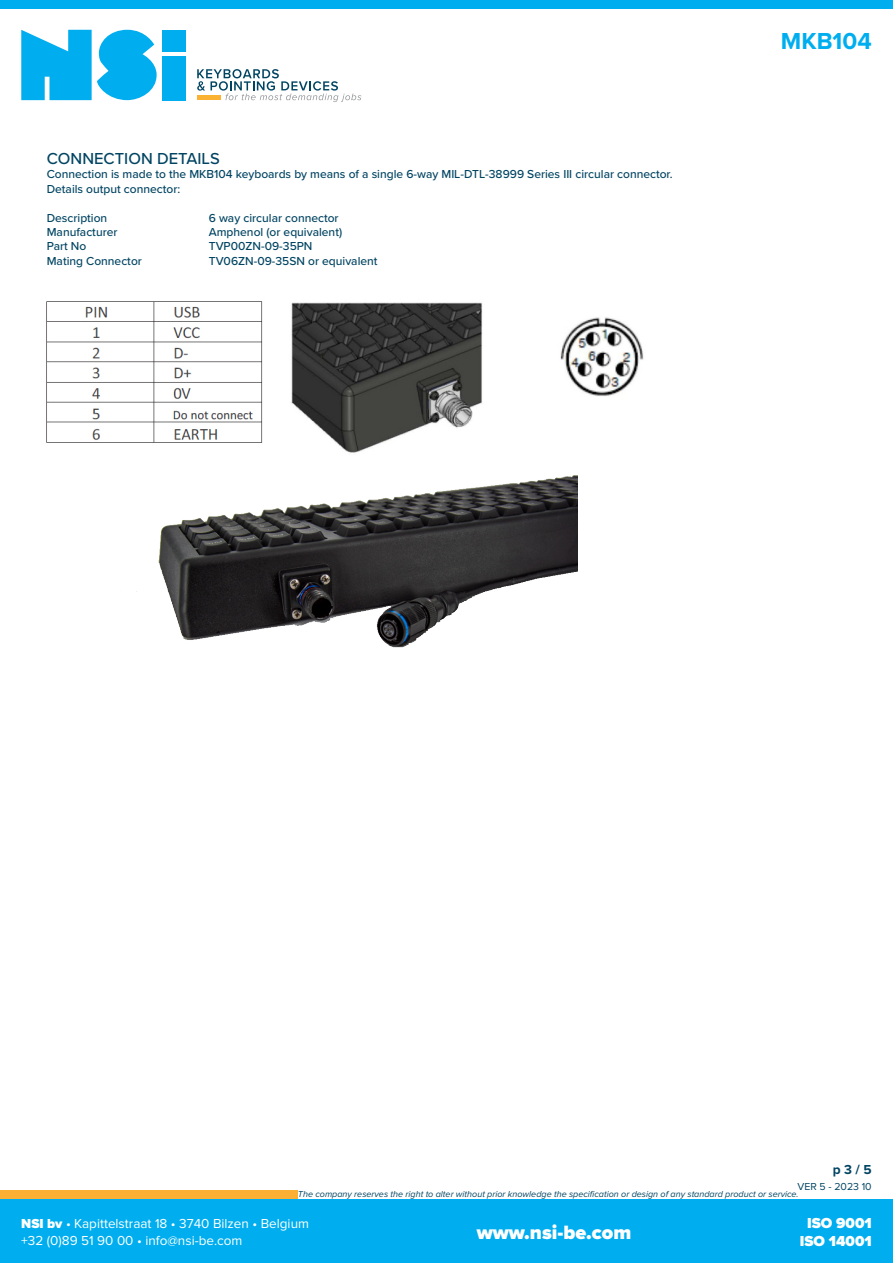
<style>
.page{position:relative;width:893px;height:1263px;background:#fff}
.page>*{position:absolute;margin:0;border:0;box-sizing:border-box;transform-origin:0 0}
.t1{font:700 24px "Proxima Nova";color:#00aeef}
.t2{font:900 19.95px "Proxima Nova";color:#fff}
.Tussentitel{font:500 16.5px "Proxima Nova";color:#004462}
.t3{font:900 15px "Proxima Nova";color:#fff}
.t4{font:13.5px/16.2px "Proxima Nova";color:#fff}
.t5{font:700 13.5px "Proxima Nova";color:#004462}
.Opsomming_zonder_bullet{font:500 12px/14.4px "Proxima Nova";color:#004462}
.t6{font:10.5px "Proxima Nova";color:#004462}
.t7{font:italic 9px "Proxima Nova";color:#004462}
.s1{font-weight:900}
</style>
<div class="page">
<div style="left:0;top:1199px;width:893px;height:64px;background:#00aeef"></div>
<div style="left:0;top:1191px;width:298px;height:8px;background:#fbb033"></div>
<div style="left:0;top:0;width:893px;height:9px;background:#00aeef"></div>
<img style="left:46px;top:301px;width:598px;height:152px">
<img style="left:136px;top:475px;width:441px;height:173px">
<svg style="left:21px;top:30px;width:136px;height:70px"></svg>
<div style="left:162px;top:30px;width:23px;height:21px;background:#00aeef"></div>
<div style="left:162px;top:56px;width:23px;height:44px;background:#00aeef"></div>
<svg style="left:197px;top:69px;width:164px;height:33px"></svg>
<div style="left:197px;top:95px;width:24px;height:5px;background:#fbb132"></div>
<p class="Tussentitel" style="left:47px;top:146px;width:175px">CONNECTION DETAILS</p>
<p class="Opsomming_zonder_bullet" style="left:47px;top:167px;width:627px">Connection is made to the MKB104 keyboards by means of a single 6-way MIL-DTL-38999 Series III circular connector.<br>Details output connector:</p>
<p class="Opsomming_zonder_bullet" style="left:47px;top:210px;width:62px">Description</p>
<p class="Opsomming_zonder_bullet" style="left:209px;top:210px;width:131px">6 way circular connector</p>
<p class="Opsomming_zonder_bullet" style="left:47px;top:224px;width:72px">Manufacturer</p>
<p class="Opsomming_zonder_bullet" style="left:209px;top:224px;width:135px">Amphenol (or equivalent)</p>
<p class="Opsomming_zonder_bullet" style="left:47px;top:239px;width:41px">Part No</p>
<p class="Opsomming_zonder_bullet" style="left:209px;top:239px;width:105px">TVP00ZN-09-35PN</p>
<p class="Opsomming_zonder_bullet" style="left:47px;top:253px;width:97px">Mating Connector</p>
<p class="Opsomming_zonder_bullet" style="left:209px;top:253px;width:170px">TV06ZN-09-35SN or equivalent</p>
<h1 class="t1" style="left:781px;top:23px;width:92px">MKB104</h1>
<p class="t5" style="left:833px;top:1159px;width:40px">p 3 / 5</p>
<p class="t6" style="left:798px;top:1181px;width:76px">VER 5 - 2023 10</p>
<p class="t7" style="left:298px;top:1187px;width:502px">The company reserves the right to alter without prior knowledge the specification or design of any standard product or service.</p>
<p class="t4" style="left:21px;top:1216px;width:289px"><span class="s1">NSI bv</span> • Kapittelstraat 18 • 3740 Bilzen • Belgium +32 (0)89 51 90 00 • info@nsi-be.com</p>
<p class="t3" style="left:807px;top:1212px;width:66px">ISO 9001</p>
<h2 class="t2" style="left:477px;top:1217px;width:156px">www.nsi-be.com</h2>
<p class="t3" style="left:800px;top:1230px;width:74px">ISO 14001</p>
</div>
